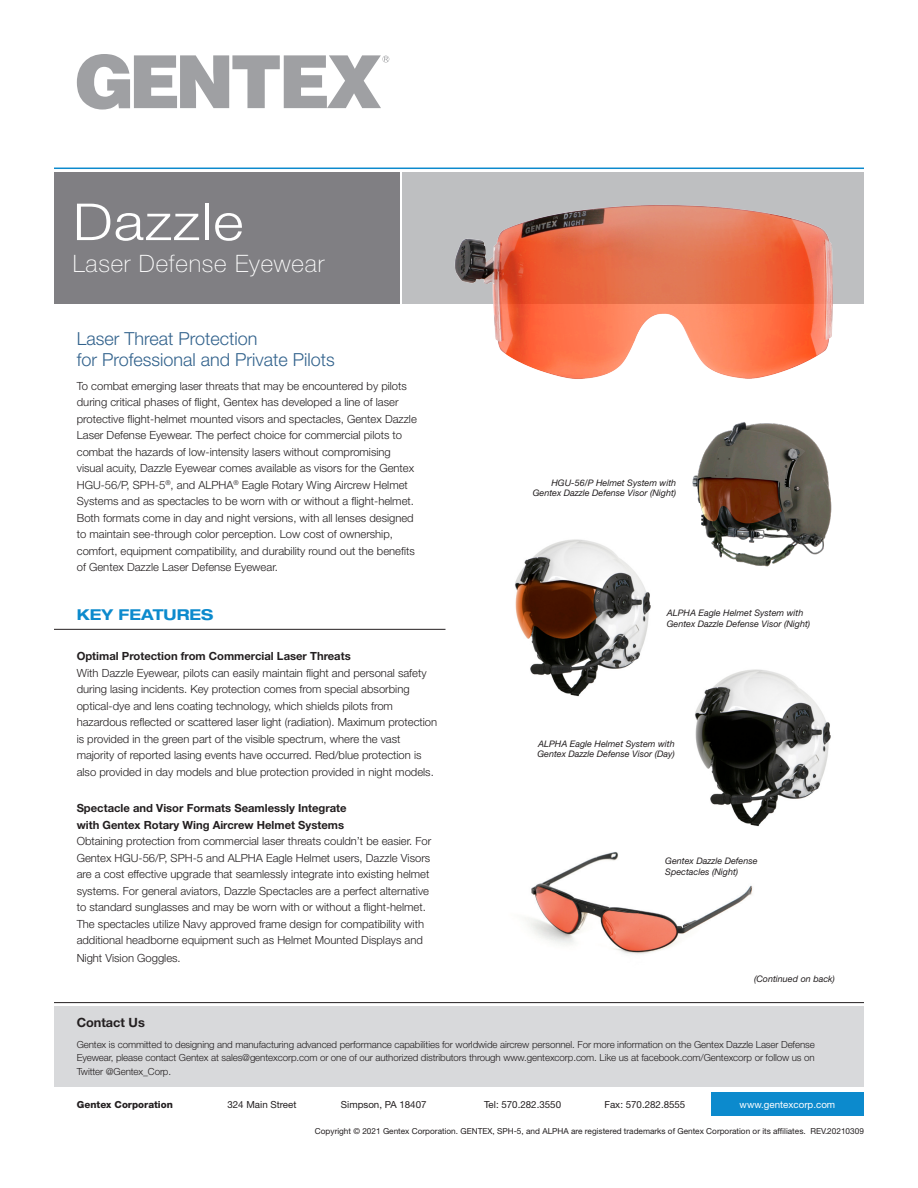
<style>
.page{position:relative;width:918px;height:1188px;background:#fff}
.page>*{position:absolute;margin:0;border:0;box-sizing:border-box;transform-origin:0 0}
.t1{font:300 51px "Helvetica Neue LT Std";letter-spacing:.02em;color:#fff;scale:1.14 1}
.t2{font:100 24px "Helvetica Neue LT Std";letter-spacing:.035em;color:#fff}
.Intro_Paragraph{font:300 18px/21px "Helvetica Neue LT Std";color:#33638d}
.t3{font:700 expanded 15px "Helvetica Neue LT Std";color:#0c8acd}
.Contact_Us_Copy{font:700 12.75px "Helvetica Neue LT Std";color:#231f20}
.Feature_Copy{font:300 11.25px/16.6px "Helvetica Neue LT Std";color:#231f20}
.Intro_Paragraph-2{font:300 11.25px/16.5px "Helvetica Neue LT Std";color:#231f20}
.Contact_Us_Copy-2{font:300 9.75px/13.5px "Helvetica Neue LT Std";letter-spacing:-.01em;color:#231f20;text-align:justify}
.t4{font:9.75px "Helvetica Neue LT Std";color:#231f20}
.t5{font:9.75px "Helvetica Neue LT Std";color:#fff}
.t6{font:800 9.75px "Helvetica Neue LT Std";color:#231f20}
.End_Notes{font:italic 9px/10.8px "Helvetica Neue LT Std";color:#231f20}
.t7{font:8.25px "Helvetica Neue LT Std";color:#231f20}
.s1{font-weight:700}
</style>
<div class="page">
<div style="left:54px;top:172px;width:346px;height:132px;background:#807f83"></div>
<div style="left:403px;top:172px;width:461px;height:132px;background:#bebfc1"></div>
<div style="left:712px;top:1092px;width:152px;height:24px;background:#0c8acd"></div>
<img style="left:515px;top:539px;width:136px;height:158px">
<img style="left:695px;top:669px;width:136px;height:158px">
<img style="left:525px;top:852px;width:228px;height:102px">
<div style="left:54px;top:1006px;width:810px;height:81px;background:#d8d9db"></div>
<hr style="left:54px;top:629px;width:392px;height:1px;background:#231f20">
<hr style="left:54px;top:1002px;width:810px;height:1px;background:#231f20">
<hr style="left:54px;top:168px;width:810px;height:1px;background:#0c8acd">
<svg style="left:77px;top:54px;width:312px;height:56px"></svg>
<img style="left:437px;top:167px;width:427px;height:212px">
<img style="left:692px;top:422px;width:140px;height:145px">
<p class="t1" style="left:73px;top:191px;width:151px">Dazzle</p>
<p class="t2" style="left:73px;top:249px;width:253px">Laser Defense Eyewear</p>
<p class="Intro_Paragraph" style="left:77px;top:328px;width:260px">Laser Threat Protection<br>for Professional and Private Pilots</p>
<p class="Intro_Paragraph-2" style="left:77px;top:377px;width:342px">To combat emerging laser threats that may be encountered by pilots during critical phases of flight, Gentex has developed a line of laser protective flight-helmet mounted visors and spectacles, Gentex Dazzle Laser Defense Eyewear. The perfect choice for commercial pilots to combat the hazards of low-intensity lasers without compromising visual acuity, Dazzle Eyewear comes available as visors for the Gentex HGU-56/P, SPH-5<sup>®</sup>, and ALPHA<sup>®</sup> Eagle Rotary Wing Aircrew Helmet Systems and as spectacles to be worn with or without a flight-helmet.<br>Both formats come in day and night versions, with all lenses designed to maintain see-through color perception. Low cost of ownership, comfort, equipment compatibility, and durability round out the benefits of Gentex Dazzle Laser Defense Eyewear.</p>
<p class="t3" style="left:77px;top:605px;width:138px">KEY FEATURES</p>
<p class="Feature_Copy" style="left:77px;top:648px;width:362px"><span class="s1">Optimal Protection from Commercial Laser Threats<br></span>With Dazzle Eyewear, pilots can easily maintain flight and personal safety during lasing incidents. Key protection comes from special absorbing optical-dye and lens coating technology, which shields pilots from hazardous reflected or scattered laser light (radiation). Maximum protection is provided in the green part of the visible spectrum, where the vast majority of reported lasing events have occurred. Red/blue protection is also provided in day models and blue protection provided in night models.</p>
<p class="Feature_Copy" style="left:77px;top:800px;width:356px"><span class="s1">Spectacle and Visor Formats Seamlessly Integrate<br>with Gentex Rotary Wing Aircrew Helmet Systems<br></span>Obtaining protection from commercial laser threats couldn’t be easier. For Gentex HGU-56/P, SPH-5 and ALPHA Eagle Helmet users, Dazzle Visors are a cost effective upgrade that seamlessly integrate into existing helmet systems. For general aviators, Dazzle Spectacles are a perfect alternative to standard sunglasses and may be worn with or without a flight-helmet.<br>The spectacles utilize Navy approved frame design for compatibility with additional headborne equipment such as Helmet Mounted Displays and Night Vision Goggles.</p>
<p class="End_Notes" style="left:533px;top:477px;width:145px;text-align:right">HGU-56/P Helmet System with<br>Gentex Dazzle Defense Visor (Night)</p>
<p class="End_Notes" style="left:667px;top:607px;width:145px">ALPHA Eagle Helmet System with<br>Gentex Dazzle Defense Visor (Night)</p>
<p class="End_Notes" style="left:537px;top:738px;width:139px">ALPHA Eagle Helmet System with<br>Gentex Dazzle Defense Visor (Day)</p>
<p class="End_Notes" style="left:665px;top:855px;width:94px">Gentex Dazzle Defense<br>Spectacles (Night)</p>
<p class="End_Notes" style="left:754px;top:974px;width:82px">(Continued on back)</p>
<p class="Contact_Us_Copy" style="left:77px;top:1015px;width:70px">Contact Us</p>
<p class="Contact_Us_Copy-2" style="left:77px;top:1037px;width:740px">Gentex is committed to designing and manufacturing advanced performance capabilities for worldwide aircrew personnel. For more information on the Gentex Dazzle Laser Defense Eyewear, please contact Gentex at sales@gentexcorp.com or one of our authorized distributors through www.gentexcorp.com. Like us at facebook.com/Gentexcorp or follow us on Twitter @Gentex_Corp.</p>
<p class="t6" style="left:77px;top:1098px;width:98px">Gentex Corporation</p>
<p class="t4" style="left:227px;top:1098px;width:71px">324 Main Street</p>
<p class="t4" style="left:341px;top:1098px;width:87px">Simpson, PA 18407</p>
<p class="t4" style="left:484px;top:1098px;width:78px">Tel: 570.282.3550</p>
<p class="t4" style="left:604px;top:1098px;width:82px">Fax: 570.282.8555</p>
<p class="t5" style="left:740px;top:1098px;width:97px">www.gentexcorp.com</p>
<p class="t7" style="left:315px;top:1126px;width:551px">Copyright © 2021 Gentex Corporation. GENTEX, SPH-5, and ALPHA are registered trademarks of Gentex Corporation or its affiliates. REV.20210309</p>
</div>
